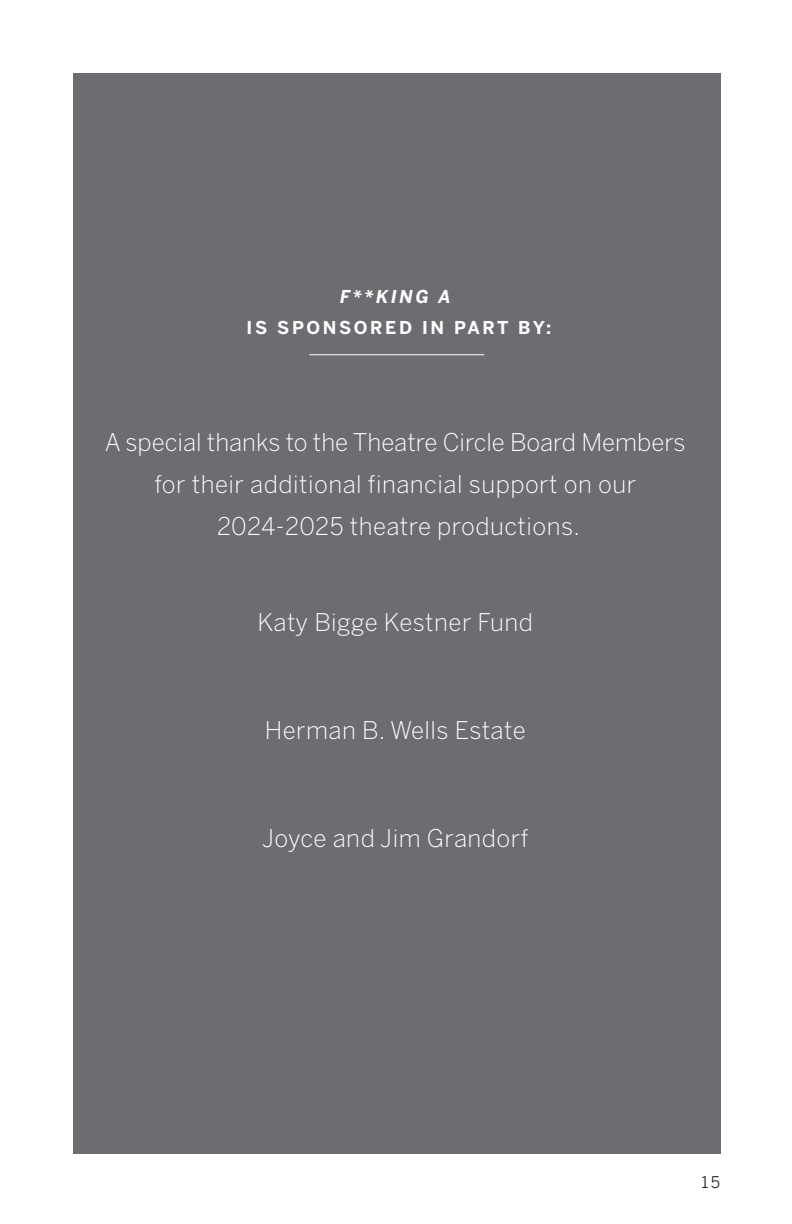
<style>
.page{position:relative;width:792px;height:1224px;background:#fff}
.page>*{position:absolute;margin:0;border:0;box-sizing:border-box;transform-origin:0 0}
.t1{font:300 24.2px/42px "Benton Sans";letter-spacing:.02em;color:#fff;text-align:center}
.t2{font:700 17.6px "Benton Sans";letter-spacing:.15em;color:#fff}
.t3{font:italic 700 17.6px "Benton Sans";color:#fff}
.t4{font:16px "Benton Sans";color:#231f20}
</style>
<div class="page">
<div style="left:73px;top:73px;width:648px;height:1081px;background:#6c6d70"></div>
<hr style="left:309px;top:354px;width:175px;height:1px;background:#fff">
<p class="t3" style="left:340px;top:286px;width:112px">F**KING A</p>
<p class="t2" style="left:247px;top:316px;width:306px">IS SPONSORED IN PART BY:</p>
<p class="t1" style="left:105px;top:421px;width:582px">A special thanks to the Theatre Circle Board Members for their additional financial support on our<br>2024-2025 theatre productions.</p>
<p class="t1" style="left:257px;top:601px;width:277px">Katy Bigge Kestner Fund</p>
<p class="t1" style="left:265px;top:709px;width:263px">Herman B. Wells Estate</p>
<p class="t1" style="left:262px;top:817px;width:268px">Joyce and Jim Grandorf</p>
<p class="t4" style="left:701px;top:1172px;width:20px">15</p>
</div>
